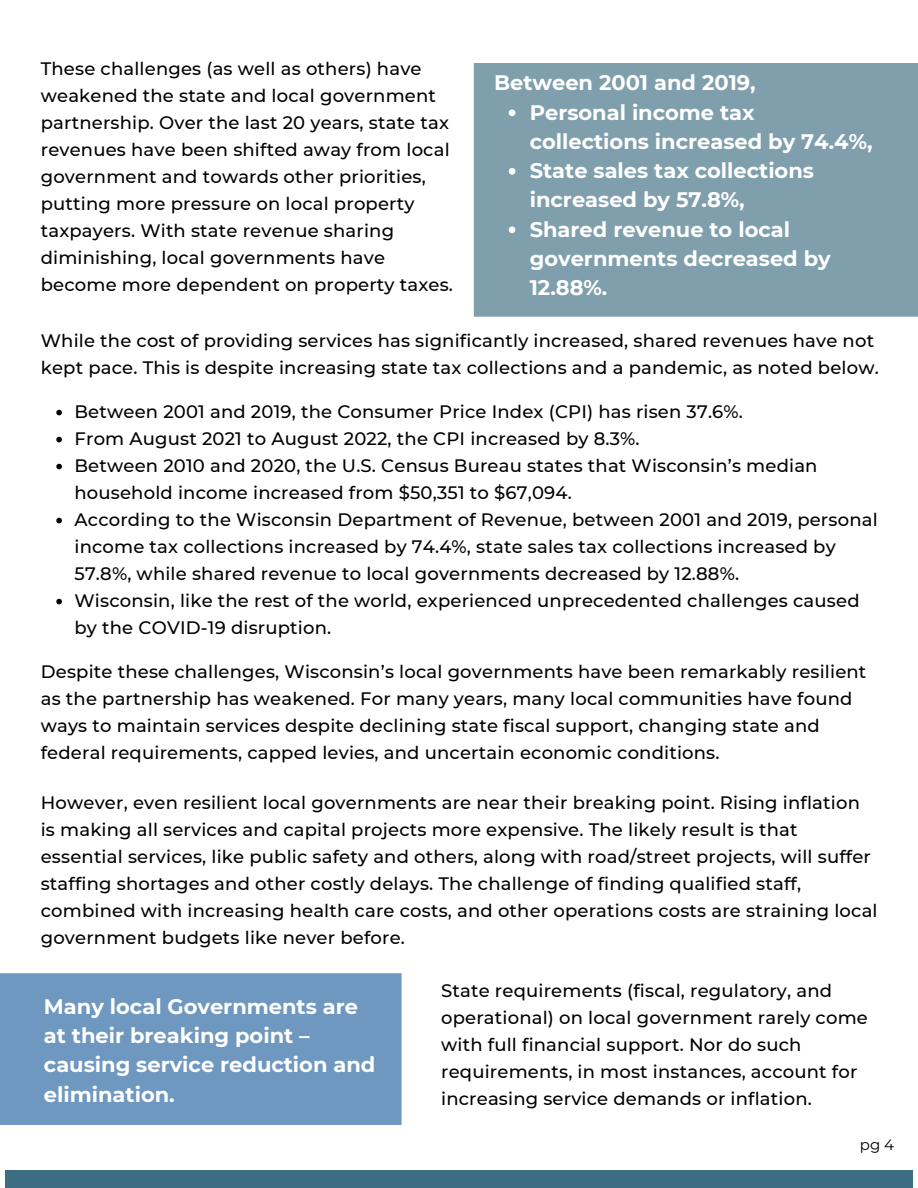
<style>
.page{position:relative;width:918px;height:1188px;background:#fff}
.page>*{position:absolute;margin:0;border:0;box-sizing:border-box;transform-origin:0 0}
.t1{font:700 21px/29.2px "Montserrat";color:#fff}
.t2{font:500 18px/27px "Montserrat";letter-spacing:.01em;color:#000}
.t3{font:15px "Montserrat";color:#000}
</style>
<div class="page">
<div style="left:6px;top:1170px;width:906px;height:18px;background:#3d6d82"></div>
<svg style="left:56px;top:410px;width:6px;height:5px"></svg>
<svg style="left:56px;top:437px;width:6px;height:5px"></svg>
<svg style="left:56px;top:464px;width:6px;height:5px"></svg>
<svg style="left:56px;top:518px;width:6px;height:5px"></svg>
<svg style="left:56px;top:599px;width:6px;height:5px"></svg>
<div style="left:474px;top:63px;width:444px;height:254px;background:#7f9fac"></div>
<svg style="left:509px;top:109px;width:6px;height:7px"></svg>
<svg style="left:509px;top:168px;width:6px;height:7px"></svg>
<svg style="left:509px;top:226px;width:6px;height:7px"></svg>
<div style="left:0;top:973px;width:402px;height:152px;background:#6e98bf"></div>
<p class="t2" style="left:41px;top:55px;width:414px">These challenges (as well as others) have weakened the state and local government partnership. Over the last 20 years, state tax revenues have been shifted away from local government and towards other priorities, putting more pressure on local property taxpayers. With state revenue sharing diminishing, local governments have become more dependent on property taxes.</p>
<p class="t1" style="left:494px;top:68px;width:263px">Between 2001 and 2019,</p>
<p class="t1" style="left:530px;top:97px;width:344px">Personal income tax collections increased by 74.4%,<br>State sales tax collections increased by 57.8%,<br>Shared revenue to local governments decreased by<br>12.88%.</p>
<p class="t2" style="left:41px;top:327px;width:840px">While the cost of providing services has significantly increased, shared revenues have not kept pace. This is despite increasing state tax collections and a pandemic, as noted below.</p>
<p class="t2" style="left:75px;top:398px;width:805px">Between 2001 and 2019, the Consumer Price Index (CPI) has risen 37.6%.<br>From August 2021 to August 2022, the CPI increased by 8.3%.<br>Between 2010 and 2020, the U.S. Census Bureau states that Wisconsin’s median household income increased from $50,351 to $67,094.<br>According to the Wisconsin Department of Revenue, between 2001 and 2019, personal income tax collections increased by 74.4%, state sales tax collections increased by 57.8%, while shared revenue to local governments decreased by 12.88%.<br>Wisconsin, like the rest of the world, experienced unprecedented challenges caused by the COVID-19 disruption.</p>
<p class="t2" style="left:41px;top:658px;width:827px">Despite these challenges, Wisconsin’s local governments have been remarkably resilient as the partnership has weakened. For many years, many local communities have found ways to maintain services despite declining state fiscal support, changing state and federal requirements, capped levies, and uncertain economic conditions.</p>
<p class="t2" style="left:41px;top:790px;width:838px">However, even resilient local governments are near their breaking point. Rising inflation is making all services and capital projects more expensive. The likely result is that essential services, like public safety and others, along with road/street projects, will suffer staffing shortages and other costly delays. The challenge of finding qualified staff, combined with increasing health care costs, and other operations costs are straining local government budgets like never before.</p>
<p class="t1" style="left:44px;top:992px;width:333px">Many local Governments are at their breaking point – causing service reduction and elimination.</p>
<p class="t2" style="left:441px;top:977px;width:428px">State requirements (fiscal, regulatory, and operational) on local government rarely come with full financial support. Nor do such requirements, in most instances, account for increasing service demands or inflation.</p>
<p class="t3" style="left:860px;top:1136px;width:36px">pg 4</p>
</div>
